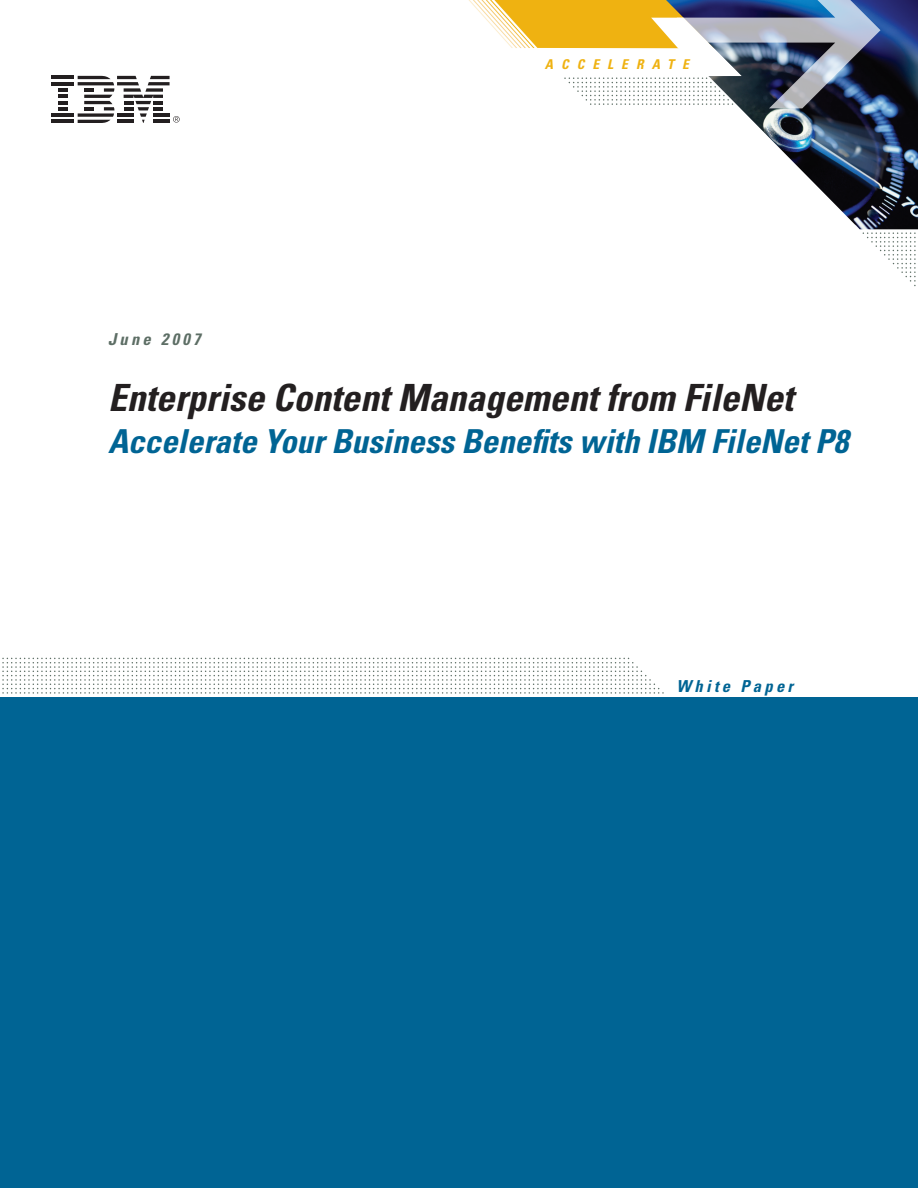
<style>
.page{position:relative;width:918px;height:1188px;background:#fff}
.page>*{position:absolute;margin:0;border:0;box-sizing:border-box;transform-origin:0 0}
.t1{font:italic 700 condensed 37.5px "Univers";color:#231f20}
.t2{font:italic 700 condensed 33px "Univers";color:#006494}
.t3{font:italic 700 condensed 16.5px "Univers";letter-spacing:.2em;color:#006494}
.t4{font:italic 700 condensed 16.5px "Univers";letter-spacing:.2em;color:#5d6e65}
.t5{font:italic 700 condensed 13.5px "Univers";letter-spacing:.6em;color:#efb211}
</style>
<div class="page">
<div style="left:0;top:697px;width:918px;height:491px;background:#006494"></div>
<svg style="left:2px;top:658px;width:662px;height:36px"></svg>
<img style="left:740px;top:0;width:178px;height:229px">
<svg style="left:469px;top:0;width:412px;height:108px"></svg>
<svg style="left:863px;top:232px;width:53px;height:54px"></svg>
<hr style="left:51px;top:76px;width:23px;height:3px;background:#231f20">
<hr style="left:51px;top:82px;width:23px;height:3px;background:#231f20">
<hr style="left:58px;top:88px;width:10px;height:4px;background:#231f20">
<svg style="left:58px;top:95px;width:10px;height:15px"></svg>
<hr style="left:51px;top:113px;width:23px;height:4px;background:#231f20">
<hr style="left:51px;top:120px;width:23px;height:3px;background:#231f20">
<svg style="left:78px;top:76px;width:102px;height:47px"></svg>
<p class="t4" style="left:108px;top:329px;width:94px">June 2007</p>
<p class="t5" style="left:545px;top:56px;width:146px">ACCELERATE</p>
<p class="t1" style="left:108px;top:374px;width:687px">Enterprise Content Management from FileNet</p>
<p class="t2" style="left:108px;top:421px;width:742px">Accelerate Your Business Benefits with IBM FileNet P8</p>
<p class="t3" style="left:677px;top:676px;width:118px">White Paper</p>
</div>
